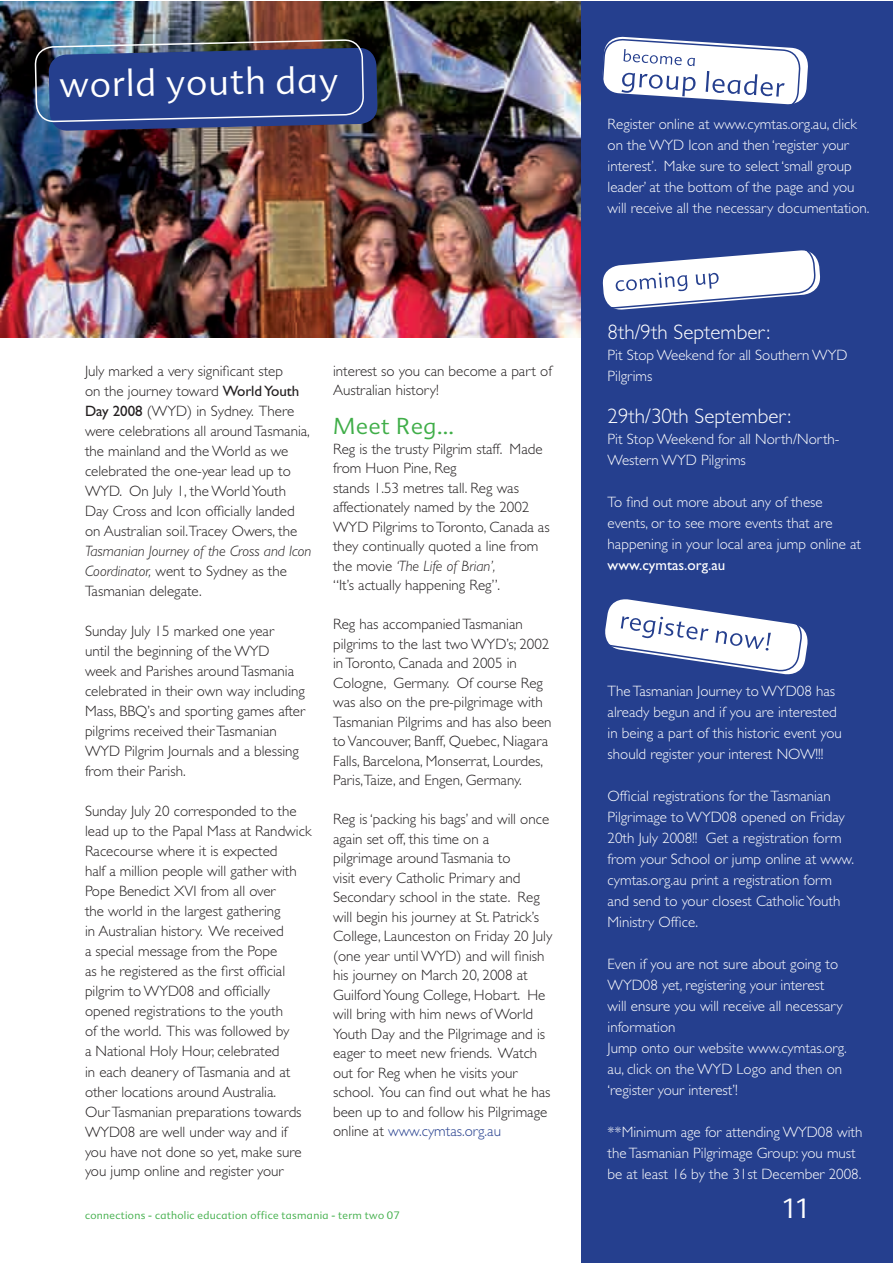
<style>
.page{position:relative;width:893px;height:1263px;background:#fff}
.page>*{position:absolute;margin:0;border:0;box-sizing:border-box;transform-origin:0 0}
.t1{font:300 36px "Advert";color:#fff}
.t2{font:300 27px "Advert";color:#fff}
.t3{font:300 22.5px "Advert";letter-spacing:.03em;color:#40ae49}
.t4{font:300 21px "Gill Sans";color:#fff}
.t5{font:300 15px/19.5px "Gill Sans";color:#231f20}
.t6{font:300 15px/21px "Gill Sans";color:#fff}
.t7{font:italic 300 15px/20.1px "Gill Sans";color:#231f20}
.t8{font:15px "Gill Sans";color:#fff}
.t9{font:300 10.5px "Advert";letter-spacing:.03em;color:#40ae49}
.s1{font-weight:400}
.s2{font-style:normal}
.s3{font-style:italic}
.s4{color:#253f8e}
</style>
<div class="page">
<img style="left:0;top:1px;width:581px;height:336px">
<div style="left:581px;top:1px;width:311px;height:1262px;background:#253f8e"></div>
<svg style="left:602px;top:250px;width:218px;height:60px"></svg>
<svg style="left:602px;top:36px;width:206px;height:69px"></svg>
<svg style="left:605px;top:599px;width:203px;height:76px"></svg>
<svg style="left:364px;top:47px;width:14px;height:84px"></svg>
<img style="left:35px;top:1px;width:329px;height:233px">
<h1 class="t1" style="left:59px;top:63px;width:280px;rotate:-1deg">world youth day</h1>
<p class="t5" style="left:85px;top:361px;width:226px;line-height:20px">July marked a very significant step<br>on the journey toward <span class="s1">World Youth Day 2008</span> (WYD) in Sydney. There were celebrations all around Tasmania, the mainland and the World as we celebrated the one-year lead up to WYD. On July 1, the World Youth Day Cross and Icon officially landed on Australian soil.Tracey Owers, the</p>
<p class="t7" style="left:85px;top:541px;width:228px">Tasmanian Journey of the Cross and Icon<br>Coordinator, <span class="s2">went to Sydney as the<br>Tasmanian delegate.</span></p>
<p class="t5" style="left:85px;top:621px;width:222px;line-height:20.1px">Sunday July 15 marked one year<br>until the beginning of the WYD<br>week and Parishes around Tasmania celebrated in their own way including<br>Mass, BBQ’s and sporting games after pilgrims received their Tasmanian<br>WYD Pilgrim Journals and a blessing from their Parish.</p>
<p class="t5" style="left:85px;top:801px;width:228px;line-height:20px">Sunday July 20 corresponded to the lead up to the Papal Mass at Randwick Racecourse where it is expected<br>half a million people will gather with Pope Benedict XVI from all over<br>the world in the largest gathering<br>in Australian history. We received<br>a special message from the Pope<br>as he registered as the first official pilgrim to WYD08 and officially opened registrations to the youth<br>of the world. This was followed by<br>a National Holy Hour, celebrated<br>in each deanery of Tasmania and at other locations around Australia.<br>Our Tasmanian preparations towards WYD08 are well under way and if you have not done so yet, make sure you jump online and register your</p>
<p class="t5" style="left:333px;top:361px;width:220px">interest so you can become a part of<br>Australian history!</p>
<h3 class="t3" style="left:333px;top:412px;width:123px">Meet Reg…</h3>
<p class="t5" style="left:333px;top:439px;width:218px">Reg is the trusty Pilgrim staff. Made from Huon Pine, Reg<br>stands 1.53 metres tall. Reg was affectionately named by the 2002<br>WYD Pilgrims to Toronto, Canada as they continually quoted a line from the movie <span class="s3">‘The Life of Brian’,<br></span>“It’s actually happening Reg”.</p>
<p class="t5" style="left:333px;top:614px;width:220px">Reg has accompanied Tasmanian pilgrims to the last two WYD’s; 2002 in Toronto, Canada and 2005 in Cologne, Germany. Of course Reg was also on the pre-pilgrimage with Tasmanian Pilgrims and has also been to Vancouver, Banff, Quebec, Niagara Falls, Barcelona, Monserrat, Lourdes, Paris, Taize, and Engen, Germany.</p>
<p class="t5" style="left:333px;top:809px;width:221px">Reg is ‘packing his bags’ and will once again set off, this time on a pilgrimage around Tasmania to<br>visit every Catholic Primary and Secondary school in the state. Reg will begin his journey at St. Patrick’s College, Launceston on Friday 20 July (one year until WYD) and will finish his journey on March 20, 2008 at Guilford Young College, Hobart. He will bring with him news of World Youth Day and the Pilgrimage and is eager to meet new friends. Watch out for Reg when he visits your school. You can find out what he has been up to and follow his Pilgrimage online at <span class="s4">www.cymtas.org.au</span></p>
<p class="t9" style="left:85px;top:1209px;width:316px">connections - catholic education office tasmania - term two 07</p>
<p class="t6" style="left:608px;top:114px;width:263px">Register online at www.cymtas.org.au, click on the WYD Icon and then ‘register your interest’. Make sure to select ‘small group leader’ at the bottom of the page and you will receive all the necessary documentation.</p>
<h3 class="t4" style="left:608px;top:320px;width:164px">8th/9th September:</h3>
<p class="t6" style="left:608px;top:345px;width:241px">Pit Stop Weekend for all Southern WYD<br>Pilgrims</p>
<h3 class="t4" style="left:608px;top:404px;width:185px">29th/30th September:</h3>
<p class="t6" style="left:608px;top:429px;width:234px">Pit Stop Weekend for all North/North-<br>Western WYD Pilgrims</p>
<p class="t6" style="left:608px;top:492px;width:255px">To find out more about any of these events, or to see more events that are happening in your local area jump online at</p>
<p class="t8" style="left:608px;top:557px;width:119px">www.cymtas.org.au</p>
<p class="t6" style="left:608px;top:681px;width:236px">The Tasmanian Journey to WYD08 has already begun and if you are interested in being a part of this historic event you should register your interest NOW!!!</p>
<p class="t6" style="left:608px;top:786px;width:248px">Official registrations for the Tasmanian Pilgrimage to WYD08 opened on Friday 20th July 2008!! Get a registration form from your School or jump online at www. cymtas.org.au print a registration form and send to your closest Catholic Youth Ministry Office.</p>
<p class="t6" style="left:608px;top:954px;width:241px">Even if you are not sure about going to<br>WYD08 yet, registering your interest will ensure you will receive all necessary information<br>Jump onto our website www.cymtas.org. au, click on the WYD Logo and then on ‘register your interest’!</p>
<p class="t6" style="left:608px;top:1122px;width:256px">**Minimum age for attending WYD08 with the Tasmanian Pilgrimage Group: you must be at least 16 by the 31st December 2008.</p>
<h2 class="t2" style="left:783px;top:1192px;width:27px">11</h2>
</div>
